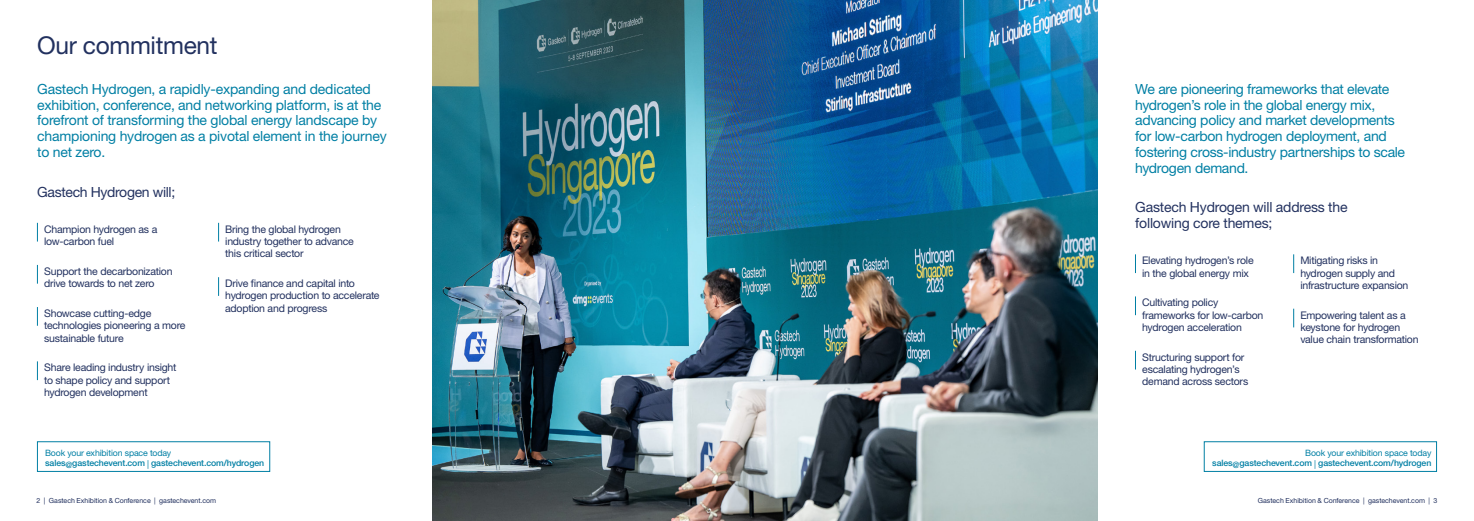
<style>
.page{position:relative;width:1474px;height:521px;background:#fff}
.page>*{position:absolute;margin:0;border:0;box-sizing:border-box;transform-origin:0 0}
.t1{font:24.5px "Helvetica Neue";letter-spacing:-.015em;color:#22315f}
.t2{font:14px/15.8px "Helvetica Neue";letter-spacing:-.015em;color:#007fa4}
.t3{font:14px/15.8px "Helvetica Neue";letter-spacing:-.015em;color:#22315f}
.t4{font:10.5px/12.2px "Helvetica Neue";letter-spacing:-.02em;color:#22315f}
.t5{font:500 8.75px/10.5px "Helvetica Neue";letter-spacing:-.01em;color:#007fa4}
.t6{font:7px "Helvetica Neue";letter-spacing:-.005em;color:#22315f}
.s1{font-weight:400}
</style>
<div class="page">
<div style="left:37px;top:441px;width:233px;height:31px;border:1px solid #007fa4"></div>
<img style="left:432px;top:0;width:665px;height:521px">
<div style="left:1203px;top:441px;width:233px;height:31px;border:1px solid #007fa4"></div>
<svg style="left:37px;top:223px;width:1px;height:18px"></svg>
<svg style="left:37px;top:265px;width:1px;height:19px"></svg>
<svg style="left:37px;top:307px;width:1px;height:19px"></svg>
<svg style="left:37px;top:361px;width:1px;height:19px"></svg>
<svg style="left:218px;top:223px;width:1px;height:18px"></svg>
<svg style="left:218px;top:277px;width:1px;height:19px"></svg>
<svg style="left:1135px;top:254px;width:1px;height:19px"></svg>
<svg style="left:1135px;top:296px;width:1px;height:19px"></svg>
<svg style="left:1135px;top:351px;width:1px;height:18px"></svg>
<svg style="left:1293px;top:254px;width:1px;height:19px"></svg>
<svg style="left:1293px;top:309px;width:1px;height:18px"></svg>
<h1 class="t1" style="left:37px;top:28px;width:182px">Our commitment</h1>
<p class="t2" style="left:37px;top:82px;width:351px">Gastech Hydrogen, a rapidly-expanding and dedicated exhibition, conference, and networking platform, is at the forefront of transforming the global energy landscape by championing hydrogen as a pivotal element in the journey to net zero.</p>
<h2 class="t3" style="left:37px;top:184px;width:140px">Gastech Hydrogen will;</h2>
<p class="t4" style="left:44px;top:224px;width:115px">Champion hydrogen as a low-carbon fuel</p>
<p class="t4" style="left:44px;top:266px;width:130px">Support the decarbonization drive towards to net zero</p>
<p class="t4" style="left:44px;top:308px;width:143px">Showcase cutting-edge technologies pioneering a more sustainable future</p>
<p class="t4" style="left:44px;top:362px;width:134px">Share leading industry insight to shape policy and support hydrogen development</p>
<p class="t4" style="left:225px;top:224px;width:130px">Bring the global hydrogen industry together to advance this critical sector</p>
<p class="t4" style="left:225px;top:278px;width:156px">Drive finance and capital into hydrogen production to accelerate adoption and progress</p>
<p class="t5" style="left:45px;top:447px;width:221px"><span class="s1">Book your exhibition space today </span>sales@gastechevent.com <span class="s1">|</span> gastechevent.com/hydrogen</p>
<h2 class="t2" style="left:1135px;top:82px;width:271px">We are pioneering frameworks that elevate hydrogen’s role in the global energy mix, advancing policy and market developments for low-carbon hydrogen deployment, and fostering cross-industry partnerships to scale hydrogen demand.</h2>
<h2 class="t3" style="left:1135px;top:200px;width:214px">Gastech Hydrogen will address the following core themes;</h2>
<p class="t4" style="left:1142px;top:255px;width:113px">Elevating hydrogen’s role in the global energy mix</p>
<p class="t4" style="left:1142px;top:297px;width:123px">Cultivating policy frameworks for low-carbon hydrogen acceleration</p>
<p class="t4" style="left:1142px;top:351px;width:108px">Structuring support for escalating hydrogen’s demand across sectors</p>
<p class="t4" style="left:1300px;top:255px;width:110px">Mitigating risks in hydrogen supply and infrastructure expansion</p>
<p class="t4" style="left:1300px;top:309px;width:120px">Empowering talent as a keystone for hydrogen value chain transformation</p>
<p class="t5" style="left:1212px;top:447px;width:221px;text-align:right"><span class="s1">Book your exhibition space today </span>sales@gastechevent.com <span class="s1">|</span> gastechevent.com/hydrogen</p>
<p class="t6" style="left:37px;top:495px;width:181px">2 | Gastech Exhibition &amp; Conference | gastechevent.com</p>
<p class="t6" style="left:1257px;top:495px;width:181px">Gastech Exhibition &amp; Conference | gastechevent.com | 3</p>
</div>
